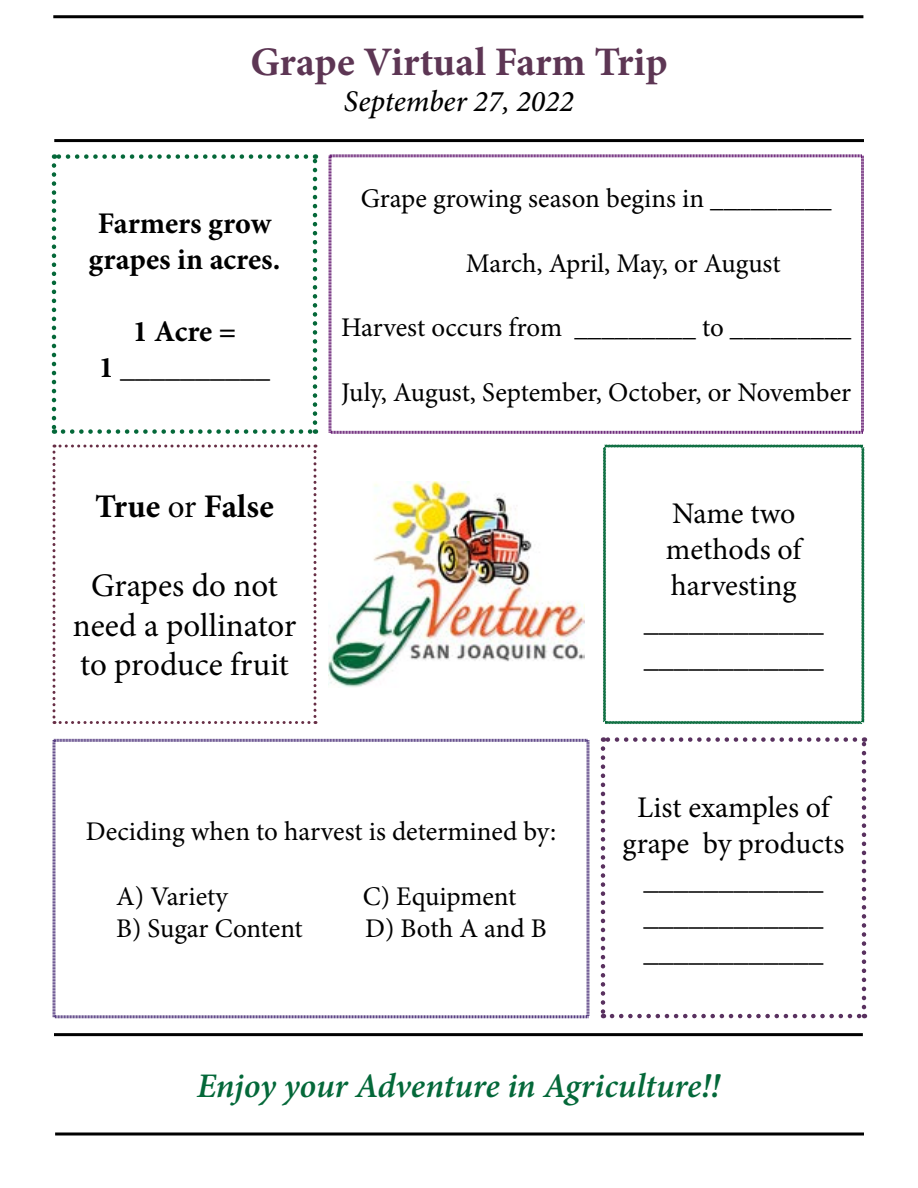
<style>
.page{position:relative;width:918px;height:1188px;background:#fff}
.page>*{position:absolute;margin:0;border:0;box-sizing:border-box;transform-origin:0 0}
.t1{font:700 40.5px "Minion Pro";color:#5d3654}
.t2{font:italic 600 34.5px "Minion Pro";letter-spacing:-.01em;color:#046839}
.t3{font:33px/39.6px "Minion Pro";color:#000;text-align:center}
.t4{font:700 33px "Minion Pro";letter-spacing:.005em;color:#000}
.t5{font:700 30px/36px "Minion Pro";color:#000;text-align:center}
.t6{font:30px/36px "Minion Pro";letter-spacing:-.005em;color:#000}
.t7{font:italic 500 30px "Minion Pro";color:#000}
.t8{font:27px "Minion Pro";letter-spacing:-.005em;color:#000}
.s1{font-weight:400}
</style>
<div class="page">
<img style="left:328px;top:481px;width:257px;height:206px">
<svg style="left:603px;top:444px;width:262px;height:280px"></svg>
<hr style="left:54px;top:1033px;width:809px;height:3px;background:#000">
<svg style="left:55px;top:1132px;width:809px;height:4px;background:#3f3f3f"></svg>
<hr style="left:54px;top:139px;width:810px;height:3px;background:#000">
<svg style="left:328px;top:154px;width:536px;height:280px"></svg>
<svg style="left:52px;top:165px;width:4px;height:269px"></svg>
<svg style="left:63px;top:429px;width:253px;height:5px"></svg>
<svg style="left:313px;top:154px;width:4px;height:269px"></svg>
<svg style="left:54px;top:154px;width:252px;height:5px"></svg>
<svg style="left:52px;top:445px;width:264px;height:279px"></svg>
<svg style="left:601px;top:749px;width:4px;height:269px"></svg>
<svg style="left:612px;top:1014px;width:253px;height:4px"></svg>
<svg style="left:862px;top:737px;width:4px;height:270px"></svg>
<svg style="left:603px;top:737px;width:252px;height:5px"></svg>
<hr style="left:53px;top:15px;width:810px;height:3px;background:#000">
<svg style="left:52px;top:738px;width:538px;height:281px"></svg>
<h1 class="t1" style="left:251px;top:34px;width:418px">Grape Virtual Farm Trip</h1>
<p class="t7" style="left:344px;top:81px;width:232px">September 27, 2022</p>
<p class="t5" style="left:89px;top:205px;width:193px">Farmers grow grapes in acres.</p>
<p class="t5" style="left:99px;top:313px;width:173px">1 Acre =<br>1 __________</p>
<p class="t4" style="left:95px;top:483px;width:180px">True <span class="s1">or</span> False</p>
<p class="t3" style="left:73px;top:566px;width:225px">Grapes do not need a pollinator to produce fruit</p>
<p class="t8" style="left:361px;top:180px;width:473px">Grape growing season begins in _________</p>
<p class="t8" style="left:466px;top:245px;width:316px">March, April, May, or August</p>
<p class="t8" style="left:341px;top:310px;width:512px">Harvest occurs from _________ to _________</p>
<p class="t8" style="left:341px;top:374px;width:511px">July, August, September, October, or November</p>
<p class="t6" style="left:666px;top:496px;width:137px">Name two methods of harvesting</p>
<p class="t5" style="left:644px;top:603px;width:181px;text-align:left">____________ ____________</p>
<p class="t8" style="left:86px;top:813px;width:472px">Deciding when to harvest is determined by:</p>
<p class="t8" style="left:116px;top:878px;width:113px">A) Variety</p>
<p class="t8" style="left:363px;top:878px;width:155px">C) Equipment</p>
<p class="t8" style="left:116px;top:910px;width:188px">B) Sugar Content</p>
<p class="t8" style="left:365px;top:910px;width:183px">D) Both A and B</p>
<p class="t6" style="left:623px;top:789px;width:223px;text-align:center">List examples of grape by products</p>
<p class="t5" style="left:644px;top:861px;width:181px;text-align:justify">____________ ____________ ____________</p>
<p class="t2" style="left:197px;top:1062px;width:524px">Enjoy your Adventure in Agriculture!!</p>
</div>
